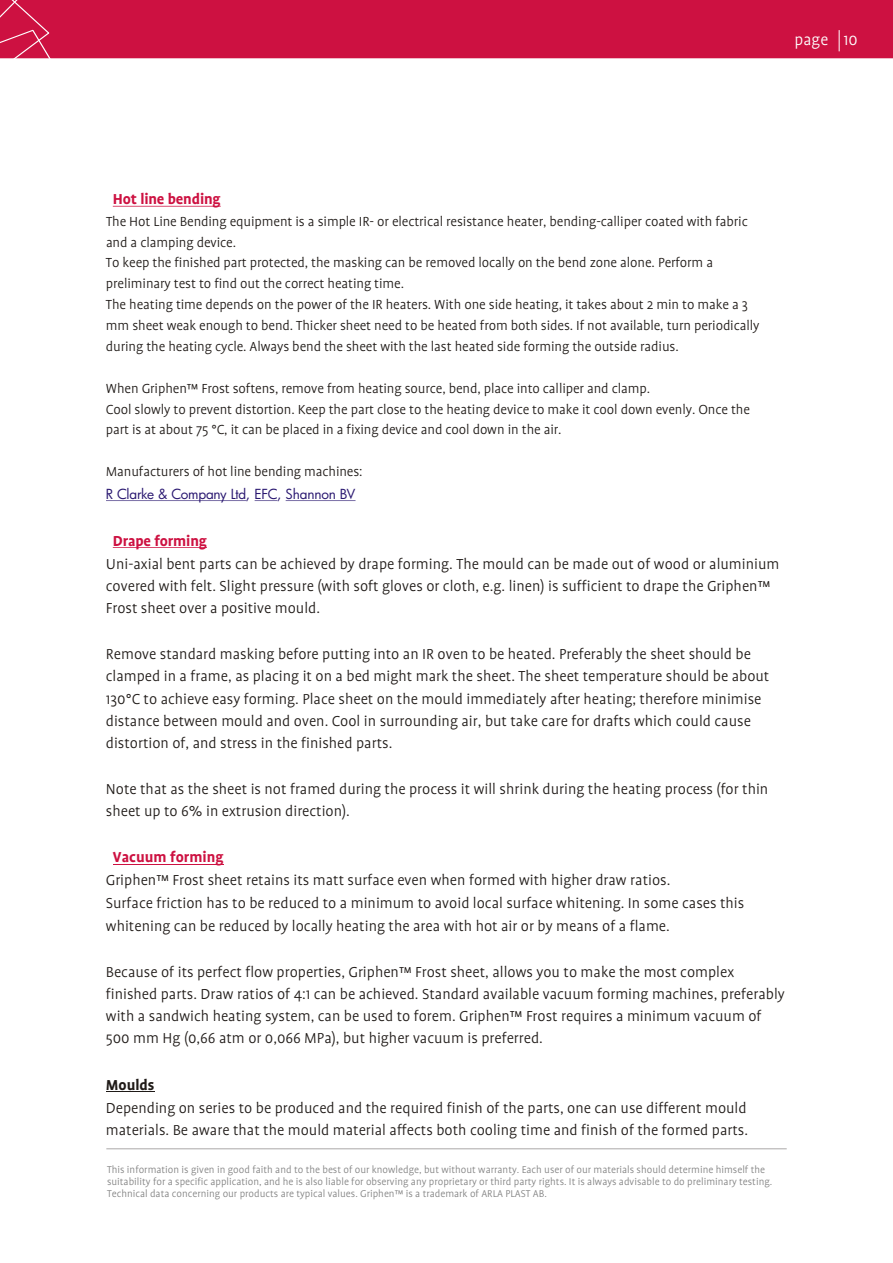
<style>
.page{position:relative;width:893px;height:1263px;background:#fff}
.page>*{position:absolute;margin:0;border:0;box-sizing:border-box;transform-origin:0 0}
.t1{font:18px "Profile Light CE";color:#fff}
.t2{font:16.5px/22.2px "Profile Light CE";color:#1f1a17}
.t3{font:16.5px "Profile Bold CE";letter-spacing:-.01em;color:#cd1141}
.t4{font:16.5px "Profile Bold CE";color:#1f1a17}
.t5{font:15px/20.9px "Profile Light CE";letter-spacing:-.01em;color:#1f1a17}
.t6{font:13.5px "Futura";letter-spacing:-.015em;color:#291770}
.t7{font:11.25px/11.9px "Profile Light CE";color:#828282}
</style>
<div class="page">
<div style="left:53px;top:0;width:840px;height:58px;background:#cd1141"></div>
<svg style="left:839px;top:30px;width:1px;height:21px"></svg>
<svg style="left:0;top:0;width:53px;height:59px;background:#d0234f"></svg>
<hr style="left:113px;top:206px;width:108px;height:1px;background:#cd1141">
<hr style="left:113px;top:547px;width:94px;height:1px;background:#cd1141">
<hr style="left:113px;top:864px;width:111px;height:1px;background:#cd1141">
<hr style="left:106px;top:1091px;width:49px;height:1px;background:#1f1a17">
<hr style="left:106px;top:500px;width:140px;height:1px;background:#291770">
<svg style="left:255px;top:500px;width:22px;height:1px"></svg>
<hr style="left:286px;top:500px;width:69px;height:1px;background:#291770">
<hr style="left:106px;top:1148px;width:681px;height:1px;background:#aba8a8">
<p class="t1" style="left:795px;top:31px;width:65px">page 10</p>
<p class="t3" style="left:113px;top:191px;width:109px">Hot line bending</p>
<p class="t5" style="left:106px;top:211px;width:655px">The Hot Line Bending equipment is a simple IR- or electrical resistance heater, bending-calliper coated with fabric and a clamping device.<br>To keep the finished part protected, the masking can be removed locally on the bend zone alone. Perform a preliminary test to find out the correct heating time.<br>The heating time depends on the power of the IR heaters. With one side heating, it takes about 2 min to make a 3 mm sheet weak enough to bend. Thicker sheet need to be heated from both sides. If not available, turn periodically during the heating cycle. Always bend the sheet with the last heated side forming the outside radius.</p>
<p class="t5" style="left:106px;top:378px;width:646px">When Griphen™ Frost softens, remove from heating source, bend, place into calliper and clamp.<br>Cool slowly to prevent distortion. Keep the part close to the heating device to make it cool down evenly. Once the part is at about 75 °C, it can be placed in a fixing device and cool down in the air.</p>
<p class="t5" style="left:106px;top:462px;width:258px">Manufacturers of hot line bending machines:</p>
<p class="t6" style="left:106px;top:489px;width:251px">R Clarke &amp; Company Ltd, EFC, Shannon BV</p>
<p class="t3" style="left:113px;top:533px;width:96px">Drape forming</p>
<p class="t2" style="left:106px;top:553px;width:675px">Uni-axial bent parts can be achieved by drape forming. The mould can be made out of wood or aluminium covered with felt. Slight pressure (with soft gloves or cloth, e.g. linen) is sufficient to drape the Griphen™<br>Frost sheet over a positive mould.</p>
<p class="t2" style="left:106px;top:643px;width:665px">Remove standard masking before putting into an IR oven to be heated. Preferably the sheet should be clamped in a frame, as placing it on a bed might mark the sheet. The sheet temperature should be about 130°C to achieve easy forming. Place sheet on the mould immediately after heating; therefore minimise distance between mould and oven. Cool in surrounding air, but take care for drafts which could cause distortion of, and stress in the finished parts.</p>
<p class="t2" style="left:106px;top:778px;width:664px">Note that as the sheet is not framed during the process it will shrink during the heating process (for thin sheet up to 6% in extrusion direction).</p>
<p class="t3" style="left:113px;top:850px;width:112px">Vacuum forming</p>
<p class="t2" style="left:106px;top:869px;width:640px;line-height:22.6px">Griphen™ Frost sheet retains its matt surface even when formed with higher draw ratios.<br>Surface friction has to be reduced to a minimum to avoid local surface whitening. In some cases this whitening can be reduced by locally heating the area with hot air or by means of a flame.</p>
<p class="t2" style="left:106px;top:961px;width:680px">Because of its perfect flow properties, Griphen™ Frost sheet, allows you to make the most complex finished parts. Draw ratios of 4:1 can be achieved. Standard available vacuum forming machines, preferably with a sandwich heating system, can be used to forem. Griphen™ Frost requires a minimum vacuum of 500 mm Hg (0,66 atm or 0,066 MPa), but higher vacuum is preferred.</p>
<p class="t4" style="left:106px;top:1077px;width:50px">Moulds</p>
<p class="t2" style="left:106px;top:1097px;width:644px">Depending on series to be produced and the required finish of the parts, one can use different mould materials. Be aware that the mould material affects both cooling time and finish of the formed parts.</p>
<p class="t7" style="left:107px;top:1164px;width:667px">This information is given in good faith and to the best of our knowledge, but without warranty. Each user of our materials should determine himself the suitability for a specific application, and he is also liable for observing any proprietary or third party rights. It is always advisable to do preliminary testing.<br>Technical data concerning our products are typical values. Griphen™ is a trademark of ARLA PLAST AB.</p>
</div>
